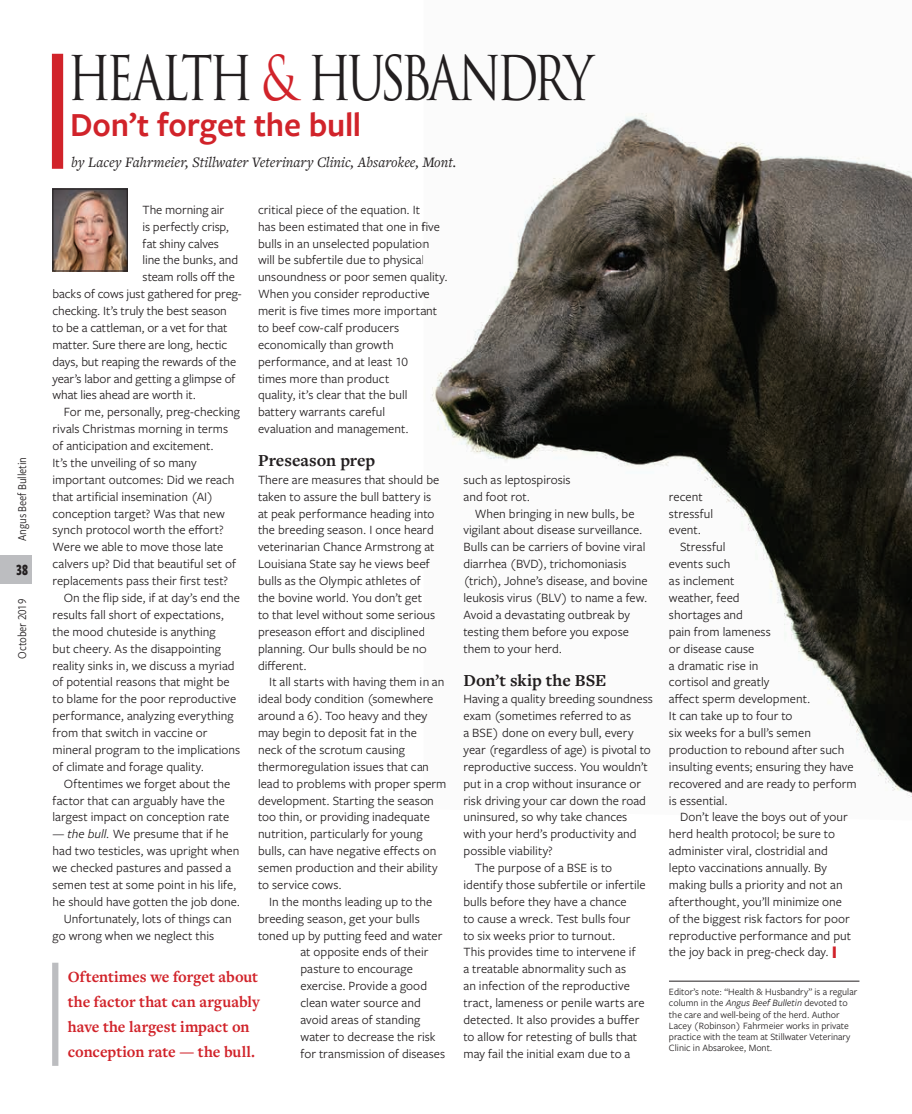
<style>
.page{position:relative;width:912px;height:1114px;background:#fff}
.page>*{position:absolute;margin:0;border:0;box-sizing:border-box;transform-origin:0 0}
.Column_Title{font:60px "Trajan Pro 3";letter-spacing:-.095em;color:#231f20;scale:.76 1}
.column_headline{font:600 35px "Freight Sans Pro";letter-spacing:-.005em;color:#d1232a}
.column_subhead{font:700 17.5px "Freight Text Pro";letter-spacing:-.005em;color:#231f20}
.pull_quote_with_line{font:700 16.25px/25px "Freight Text Pro";color:#d1232a}
.t1{font:700 16.25px "Freight Sans Cmp Pro";color:#231f20;scale:.9 1}
.Col_byline{font:italic 15px "Freight Text Pro";color:#231f20}
.column_body{font:13.12px/16.9px "Freight Sans Pro";color:#231f20}
.col_body_-_no_indent{font:13.12px/16.9px "Freight Sans Pro";color:#231f20}
.t2{font:12.5px "Freight Sans Cnd Pro";letter-spacing:-.01em;color:#231f20}
.editor_s_note{font:10px/11.2px "Freight Sans Pro";color:#231f20}
.s1{color:#d1232a}
.s2{font-style:italic}
.s3{font-weight:700;font-size:18.38px;color:#d1232a}
</style>
<div class="page">
<img style="left:432px;top:113px;width:479px;height:684px">
<div style="left:52px;top:54px;width:11px;height:115px;background:#d1232a"></div>
<hr style="left:668px;top:981px;width:191px;height:1px;background:#231f20">
<div style="left:52px;top:962px;width:6px;height:104px;background:#bcbdc0"></div>
<img style="left:54px;top:191px;width:71px;height:78px">
<div style="left:52px;top:189px;width:75px;height:82px;border:1px solid #231f20"></div>
<div style="left:0;top:556px;width:32px;height:28px;background:#bcbdc0"></div>
<p class="t2" style="left:14px;top:541px;width:85px;rotate:-90deg">Angus Beef Bulletin</p>
<p class="t1" style="left:16px;top:558px;width:15px">38</p>
<p class="t2" style="left:14px;top:659px;width:61px;rotate:-90deg">October 2019</p>
<p class="Column_Title" style="left:68px;top:37px;width:693px">HEALTH <span class="s1">&amp;</span> HUSBANDRY</p>
<p class="column_headline" style="left:70px;top:101px;width:292px">Don’t forget the bull</p>
<p class="Col_byline" style="left:71px;top:152px;width:386px">by Lacey Fahrmeier, Stillwater Veterinary Clinic, Absarokee, Mont.</p>
<p class="col_body_-_no_indent" style="left:142px;top:201px;width:83px">The morning air</p>
<p class="col_body_-_no_indent" style="left:142px;top:217px;width:88px">is perfectly crisp,</p>
<p class="col_body_-_no_indent" style="left:142px;top:234px;width:78px">fat shiny calves</p>
<p class="col_body_-_no_indent" style="left:142px;top:251px;width:97px">line the bunks, and</p>
<p class="col_body_-_no_indent" style="left:142px;top:268px;width:94px">steam rolls off the</p>
<p class="col_body_-_no_indent" style="left:52px;top:285px;width:191px">backs of cows just gathered for preg-</p>
<p class="col_body_-_no_indent" style="left:52px;top:302px;width:176px">checking. It’s truly the best season</p>
<p class="col_body_-_no_indent" style="left:52px;top:319px;width:176px">to be a cattleman, or a vet for that</p>
<p class="col_body_-_no_indent" style="left:52px;top:336px;width:176px">matter. Sure there are long, hectic</p>
<p class="col_body_-_no_indent" style="left:52px;top:352px;width:185px">days, but reaping the rewards of the</p>
<p class="col_body_-_no_indent" style="left:52px;top:369px;width:184px">year’s labor and getting a glimpse of</p>
<p class="col_body_-_no_indent" style="left:52px;top:386px;width:145px">what lies ahead are worth it.</p>
<p class="column_body" style="left:52px;top:403px;width:189px;text-indent:11px">For me, personally, preg-checking rivals Christmas morning in terms of anticipation and excitement.<br>It’s the unveiling of so many important outcomes: Did we reach that artificial insemination (AI) conception target? Was that new synch protocol worth the effort?<br>Were we able to move those late calvers up? Did that beautiful set of replacements pass their first test?</p>
<p class="column_body" style="left:52px;top:589px;width:189px;text-indent:11px">On the flip side, if at day’s end the results fall short of expectations, the mood chuteside is anything<br>but cheery. As the disappointing reality sinks in, we discuss a myriad of potential reasons that might be to blame for the poor reproductive performance, analyzing everything from that switch in vaccine or mineral program to the implications of climate and forage quality.</p>
<p class="column_body" style="left:52px;top:774px;width:179px;text-indent:11px">Oftentimes we forget about the factor that can arguably have the largest impact on conception rate</p>
<p class="column_body" style="left:52px;top:825px;width:189px">— <span class="s2">the bull.</span> We presume that if he had two testicles, was upright when we checked pastures and passed a semen test at some point in his life, he should have gotten the job done.</p>
<p class="column_body" style="left:52px;top:909px;width:181px;text-indent:11px">Unfortunately, lots of things can go wrong when we neglect this</p>
<p class="column_body" style="left:258px;top:201px;width:191px">critical piece of the equation. It<br>has been estimated that one in five bulls in an unselected population will be subfertile due to physical unsoundness or poor semen quality.<br>When you consider reproductive merit is five times more important to beef cow-calf producers economically than growth performance, and at least 10<br>times more than product<br>quality, it’s clear that the bull battery warrants careful<br>evaluation and management.</p>
<p class="column_subhead" style="left:258px;top:449px;width:119px">Preseason prep</p>
<p class="col_body_-_no_indent" style="left:258px;top:471px;width:183px">There are measures that should be taken to assure the bull battery is at peak performance heading into the breeding season. I once heard veterinarian Chance Armstrong at<br>Louisiana State say he views beef bulls as the Olympic athletes of the bovine world. You don’t get<br>to that level without some serious preseason effort and disciplined planning. Our bulls should be no different.</p>
<p class="column_body" style="left:258px;top:673px;width:190px;text-indent:11px">It all starts with having them in an ideal body condition (somewhere around a 6). Too heavy and they may begin to deposit fat in the<br>neck of the scrotum causing thermoregulation issues that can lead to problems with proper sperm development. Starting the season too thin, or providing inadequate nutrition, particularly for young bulls, can have negative effects on semen production and their ability to service cows.</p>
<p class="column_body" style="left:269px;top:892px;width:165px">In the months leading up to the</p>
<p class="column_body" style="left:258px;top:909px;width:163px">breeding season, get your bulls</p>
<p class="column_body" style="left:258px;top:926px;width:186px">toned up by putting feed and water</p>
<p class="column_body" style="left:300px;top:943px;width:129px">at opposite ends of their</p>
<p class="column_body" style="left:300px;top:960px;width:114px">pasture to encourage</p>
<p class="column_body" style="left:300px;top:977px;width:128px">exercise. Provide a good</p>
<p class="column_body" style="left:300px;top:994px;width:122px">clean water source and</p>
<p class="column_body" style="left:300px;top:1011px;width:121px">avoid areas of standing</p>
<p class="column_body" style="left:300px;top:1027px;width:137px">water to decrease the risk</p>
<p class="column_body" style="left:300px;top:1044px;width:146px">for transmission of diseases</p>
<p class="column_body" style="left:463px;top:471px;width:108px">such as leptospirosis and foot rot.</p>
<p class="column_body" style="left:463px;top:504px;width:186px;text-indent:11px">When bringing in new bulls, be vigilant about disease surveillance.<br>Bulls can be carriers of bovine viral diarrhea (BVD), trichomoniasis (trich), Johne’s disease, and bovine leukosis virus (BLV) to name a few.<br>Avoid a devastating outbreak by testing them before you expose them to your herd.</p>
<p class="column_subhead" style="left:463px;top:668px;width:144px">Don’t skip the BSE</p>
<p class="col_body_-_no_indent" style="left:463px;top:690px;width:191px">Having a quality breeding soundness exam (sometimes referred to as<br>a BSE) done on every bull, every year (regardless of age) is pivotal to reproductive success. You wouldn’t put in a crop without insurance or risk driving your car down the road uninsured, so why take chances with your herd’s productivity and possible viability?</p>
<p class="column_body" style="left:463px;top:859px;width:184px;text-indent:11px">The purpose of a BSE is to identify those subfertile or infertile bulls before they have a chance<br>to cause a wreck. Test bulls four<br>to six weeks prior to turnout.<br>This provides time to intervene if<br>a treatable abnormality such as<br>an infection of the reproductive tract, lameness or penile warts are detected. It also provides a buffer to allow for retesting of bulls that may fail the initial exam due to a</p>
<p class="pull_quote_with_line" style="left:68px;top:963px;width:193px">Oftentimes we forget about the factor that can arguably have the largest impact on conception rate — the bull.</p>
<p class="column_body" style="left:668px;top:487px;width:46px">recent stressful event.</p>
<p class="column_body" style="left:668px;top:538px;width:189px;text-indent:11px">Stressful<br>events such<br>as inclement<br>weather, feed<br>shortages and<br>pain from lameness<br>or disease cause<br>a dramatic rise in<br>cortisol and greatly<br>affect sperm development.<br>It can take up to four to<br>six weeks for a bull’s semen production to rebound after such insulting events; ensuring they have recovered and are ready to perform is essential.</p>
<p class="column_body" style="left:668px;top:808px;width:184px;text-indent:11px">Don’t leave the boys out of your herd health protocol; be sure to administer viral, clostridial and lepto vaccinations annually. By making bulls a priority and not an afterthought, you’ll minimize one of the biggest risk factors for poor reproductive performance and put the joy back in preg-check day. <span class="s3">I</span></p>
<p class="editor_s_note" style="left:668px;top:986px;width:190px">Editor’s note: “Health &amp; Husbandry” is a regular column in the <span class="s2">Angus Beef Bulletin</span> devoted to the care and well-being of the herd. Author Lacey (Robinson) Fahrmeier works in private practice with the team at Stillwater Veterinary Clinic in Absarokee, Mont.</p>
</div>
